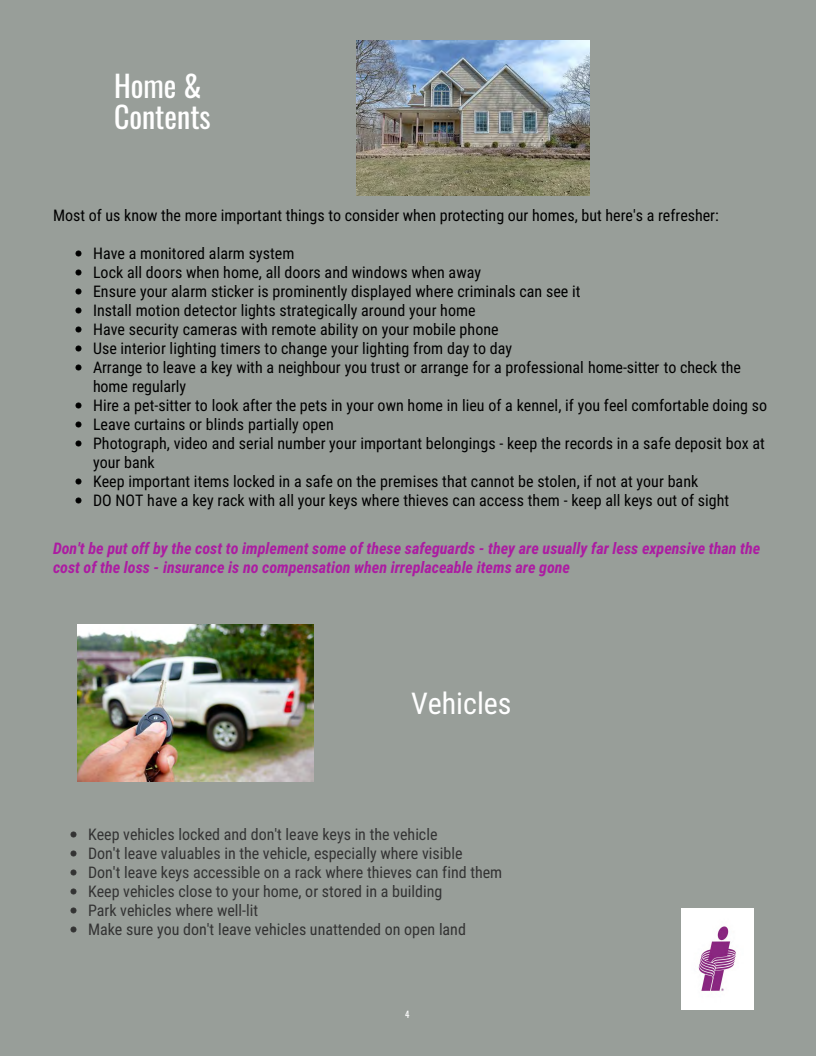
<style>
.page{position:relative;width:816px;height:1056px;background:#989e99}
.page>*{position:absolute;margin:0;border:0;box-sizing:border-box;transform-origin:0 0}
.t1{font:30px/31px "Oswald";letter-spacing:.005em;color:#fff}
.t2{font:30px "Roboto Condensed";letter-spacing:.005em;color:#fff}
.t3{font:16px/19px "Roboto Condensed";letter-spacing:.005em;color:#000}
.t4{font:16px/19px "Roboto Condensed";letter-spacing:.005em;color:#333}
.t5{font:italic 700 16px/19px "Roboto Condensed";letter-spacing:.005em;color:#ac1ca2}
.t6{font:9px "Oswald";color:#fff}
</style>
<div class="page">
<img style="left:356px;top:40px;width:234px;height:156px">
<svg style="left:76px;top:250px;width:6px;height:6px"></svg>
<svg style="left:76px;top:270px;width:6px;height:6px"></svg>
<svg style="left:76px;top:288px;width:6px;height:6px"></svg>
<svg style="left:76px;top:308px;width:6px;height:6px"></svg>
<svg style="left:76px;top:326px;width:6px;height:6px"></svg>
<svg style="left:76px;top:346px;width:6px;height:6px"></svg>
<svg style="left:76px;top:364px;width:6px;height:6px"></svg>
<svg style="left:76px;top:402px;width:6px;height:6px"></svg>
<svg style="left:76px;top:422px;width:6px;height:6px"></svg>
<svg style="left:76px;top:440px;width:6px;height:6px"></svg>
<svg style="left:76px;top:478px;width:6px;height:6px"></svg>
<svg style="left:76px;top:498px;width:6px;height:6px"></svg>
<img style="left:77px;top:624px;width:237px;height:158px">
<svg style="left:70px;top:832px;width:6px;height:6px"></svg>
<svg style="left:70px;top:850px;width:6px;height:6px"></svg>
<svg style="left:70px;top:870px;width:6px;height:6px"></svg>
<svg style="left:70px;top:888px;width:6px;height:6px"></svg>
<svg style="left:70px;top:908px;width:6px;height:6px"></svg>
<svg style="left:70px;top:926px;width:6px;height:6px"></svg>
<img style="left:681px;top:908px;width:73px;height:101px">
<h1 class="t1" style="left:114px;top:69px;width:98px">Home &amp;<br>Contents</h1>
<p class="t3" style="left:53px;top:206px;width:667px">Most of us know the more important things to consider when protecting our homes, but here's a refresher:</p>
<p class="t3" style="left:93px;top:244px;width:676px">Have a monitored alarm system<br>Lock all doors when home, all doors and windows when away<br>Ensure your alarm sticker is prominently displayed where criminals can see it<br>Install motion detector lights strategically around your home<br>Have security cameras with remote ability on your mobile phone<br>Use interior lighting timers to change your lighting from day to day<br>Arrange to leave a key with a neighbour you trust or arrange for a professional home-sitter to check the home regularly<br>Hire a pet-sitter to look after the pets in your own home in lieu of a kennel, if you feel comfortable doing so Leave curtains or blinds partially open<br>Photograph, video and serial number your important belongings - keep the records in a safe deposit box at your bank<br>Keep important items locked in a safe on the premises that cannot be stolen, if not at your bank<br>DO NOT have a key rack with all your keys where thieves can access them - keep all keys out of sight</p>
<p class="t5" style="left:53px;top:539px;width:709px">Don't be put off by the cost to implement some of these safeguards - they are usually far less expensive than the cost of the loss - insurance is no compensation when irreplaceable items are gone</p>
<h1 class="t2" style="left:411px;top:686px;width:102px">Vehicles</h1>
<p class="t4" style="left:88px;top:825px;width:416px">Keep vehicles locked and don't leave keys in the vehicle<br>Don't leave valuables in the vehicle, especially where visible<br>Don't leave keys accessible on a rack where thieves can find them Keep vehicles close to your home, or stored in a building<br>Park vehicles where well-lit<br>Make sure you don't leave vehicles unattended on open land</p>
<p class="t6" style="left:405px;top:1007px;width:6px">4</p>
</div>
